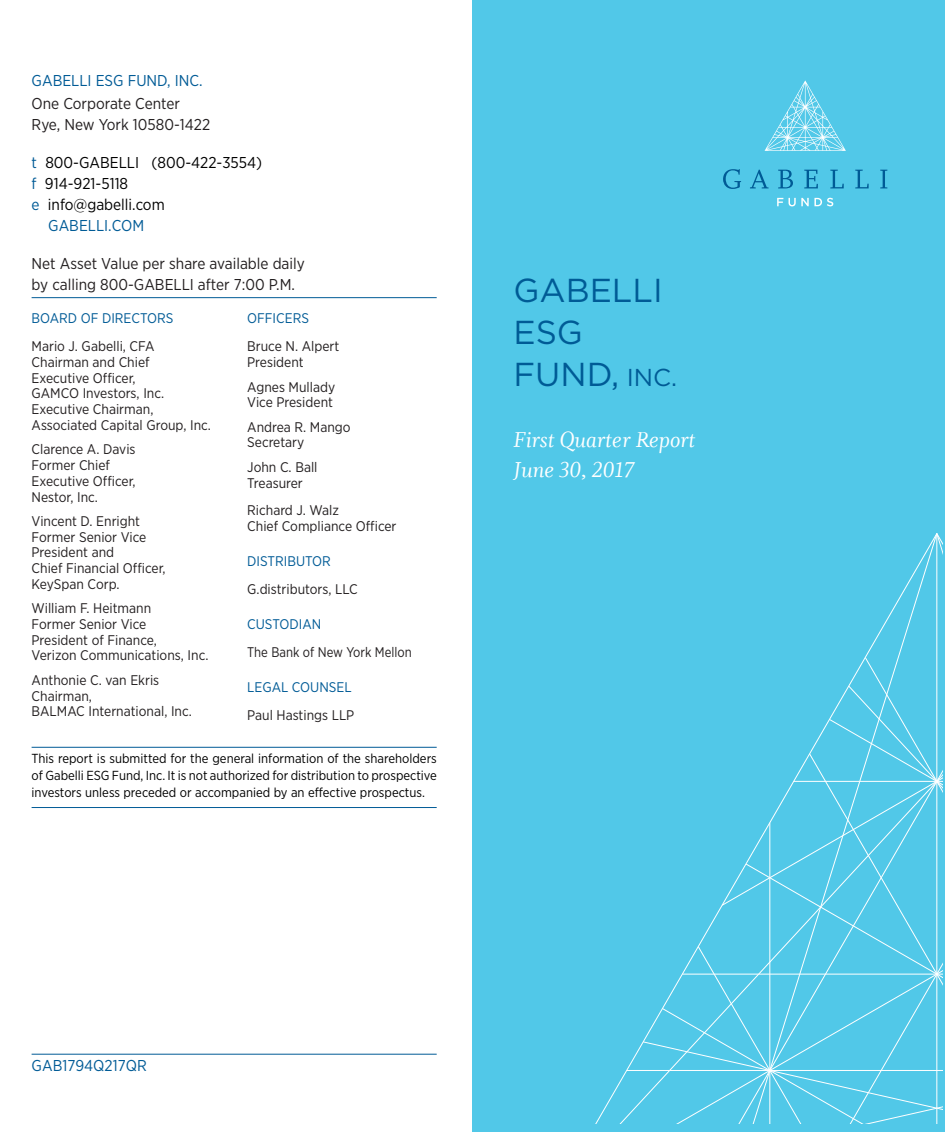
<style>
.page{position:relative;width:945px;height:1134px;background:#fff}
.page>*{position:absolute;margin:0;border:0;box-sizing:border-box;transform-origin:0 0}
.t1{font:33.25px/41.8px "Gotham";color:#005b96}
.t2{font:24.5px/29.8px "Whitman Italic LF";color:#fff}
.t3{font:15.75px/21px "Gotham Narrow";color:#231f20}
.t4{font:15.75px "Gotham Narrow";color:#000}
.t5{font:15.75px "Gotham Narrow";color:#005b96}
.t6{font:14px/15.8px "Gotham Narrow";color:#231f20}
.t7{font:14px "Gotham Narrow";color:#005b96}
.t8{font:14px "Gotham Narrow";color:#231f20;scale:.94 1}
.t9{font:13.12px/16.6px "Gotham Narrow";color:#000;text-align:justify}
.s1{color:#005b96}
.s2{font-size:24.5px}
</style>
<div class="page">
<div style="left:472px;top:0;width:473px;height:1132px;background:#51c8e8"></div>
<hr style="left:32px;top:297px;width:405px;height:1px;background:#005b96">
<hr style="left:32px;top:747px;width:405px;height:1px;background:#005b96">
<hr style="left:32px;top:807px;width:405px;height:1px;background:#005b96">
<hr style="left:32px;top:1054px;width:405px;height:1px;background:#005b96">
<svg style="left:765px;top:80px;width:81px;height:71px"></svg>
<svg style="left:777px;top:198px;width:6px;height:8px"></svg>
<svg style="left:789px;top:198px;width:44px;height:8px"></svg>
<svg style="left:750px;top:170px;width:19px;height:18px"></svg>
<svg style="left:778px;top:170px;width:15px;height:18px"></svg>
<svg style="left:804px;top:170px;width:14px;height:18px"></svg>
<svg style="left:830px;top:170px;width:14px;height:18px"></svg>
<svg style="left:855px;top:170px;width:14px;height:18px"></svg>
<svg style="left:880px;top:170px;width:7px;height:18px"></svg>
<svg style="left:723px;top:169px;width:18px;height:20px"></svg>
<svg style="left:746px;top:534px;width:197px;height:329px"></svg>
<svg style="left:808px;top:753px;width:135px;height:110px"></svg>
<svg style="left:596px;top:863px;width:347px;height:260px"></svg>
<hr style="left:682px;top:974px;width:261px;height:1px;background:#fff">
<p class="t5" style="left:32px;top:75px;width:173px">GABELLI ESG FUND, INC.</p>
<p class="t3" style="left:32px;top:94px;width:180px">One Corporate Center<br>Rye, New York 10580-1422</p>
<p class="t4" style="left:32px;top:157px;width:232px"><span class="s1">t</span> 800-GABELLI (800-422-3554)</p>
<p class="t4" style="left:32px;top:178px;width:98px"><span class="s1">f</span> 914-921-5118</p>
<p class="t4" style="left:32px;top:199px;width:135px"><span class="s1">e</span> info@gabelli.com</p>
<p class="t5" style="left:48px;top:219px;width:97px">GABELLI.COM</p>
<p class="t3" style="left:32px;top:254px;width:275px">Net Asset Value per share available daily by calling 800-GABELLI after 7:00 P.M.</p>
<p class="t7" style="left:32px;top:313px;width:143px">BOARD OF DIRECTORS</p>
<p class="t6" style="left:32px;top:339px;width:181px">Mario J. Gabelli, CFA<br>Chairman and Chief<br>Executive Officer,<br>GAMCO Investors, Inc.<br>Executive Chairman,<br>Associated Capital Group, Inc.</p>
<p class="t6" style="left:32px;top:443px;width:106px">Clarence A. Davis<br>Former Chief<br>Executive Officer,<br>Nestor, Inc.</p>
<p class="t6" style="left:32px;top:514px;width:136px">Vincent D. Enright<br>Former Senior Vice<br>President and<br>Chief Financial Officer,<br>KeySpan Corp.</p>
<p class="t6" style="left:32px;top:601px;width:178px">William F. Heitmann<br>Former Senior Vice<br>President of Finance,<br>Verizon Communications, Inc.</p>
<p class="t6" style="left:32px;top:673px;width:162px">Anthonie C. van Ekris<br>Chairman,<br>BALMAC International, Inc.</p>
<p class="t7" style="left:247px;top:313px;width:63px">OFFICERS</p>
<p class="t6" style="left:247px;top:339px;width:94px">Bruce N. Alpert<br>President</p>
<p class="t6" style="left:247px;top:380px;width:90px">Agnes Mullady<br>Vice President</p>
<p class="t6" style="left:247px;top:420px;width:105px">Andrea R. Mango<br>Secretary</p>
<p class="t6" style="left:247px;top:460px;width:72px">John C. Ball<br>Treasurer</p>
<p class="t6" style="left:247px;top:504px;width:151px">Richard J. Walz<br>Chief Compliance Officer</p>
<p class="t7" style="left:247px;top:556px;width:85px">DISTRIBUTOR</p>
<p class="t6" style="left:247px;top:582px;width:112px">G.distributors, LLC</p>
<p class="t7" style="left:247px;top:619px;width:76px">CUSTODIAN</p>
<p class="t8" style="left:247px;top:647px;width:177px">The Bank of New York Mellon</p>
<p class="t7" style="left:247px;top:682px;width:106px">LEGAL COUNSEL</p>
<p class="t6" style="left:247px;top:708px;width:109px">Paul Hastings LLP</p>
<p class="t9" style="left:32px;top:751px;width:407px">This report is submitted for the general information of the shareholders of Gabelli ESG Fund, Inc. It is not authorized for distribution to prospective investors unless preceded or accompanied by an effective prospectus.</p>
<h1 class="t1" style="left:514px;top:272px;width:165px">GABELLI<br>ESG<br>FUND, <span class="s2">INC.</span></h1>
<h2 class="t2" style="left:514px;top:426px;width:183px">First Quarter Report<br>June 30, 2017</h2>
<p class="t5" style="left:32px;top:1059px;width:117px">GAB1794Q217QR</p>
</div>
